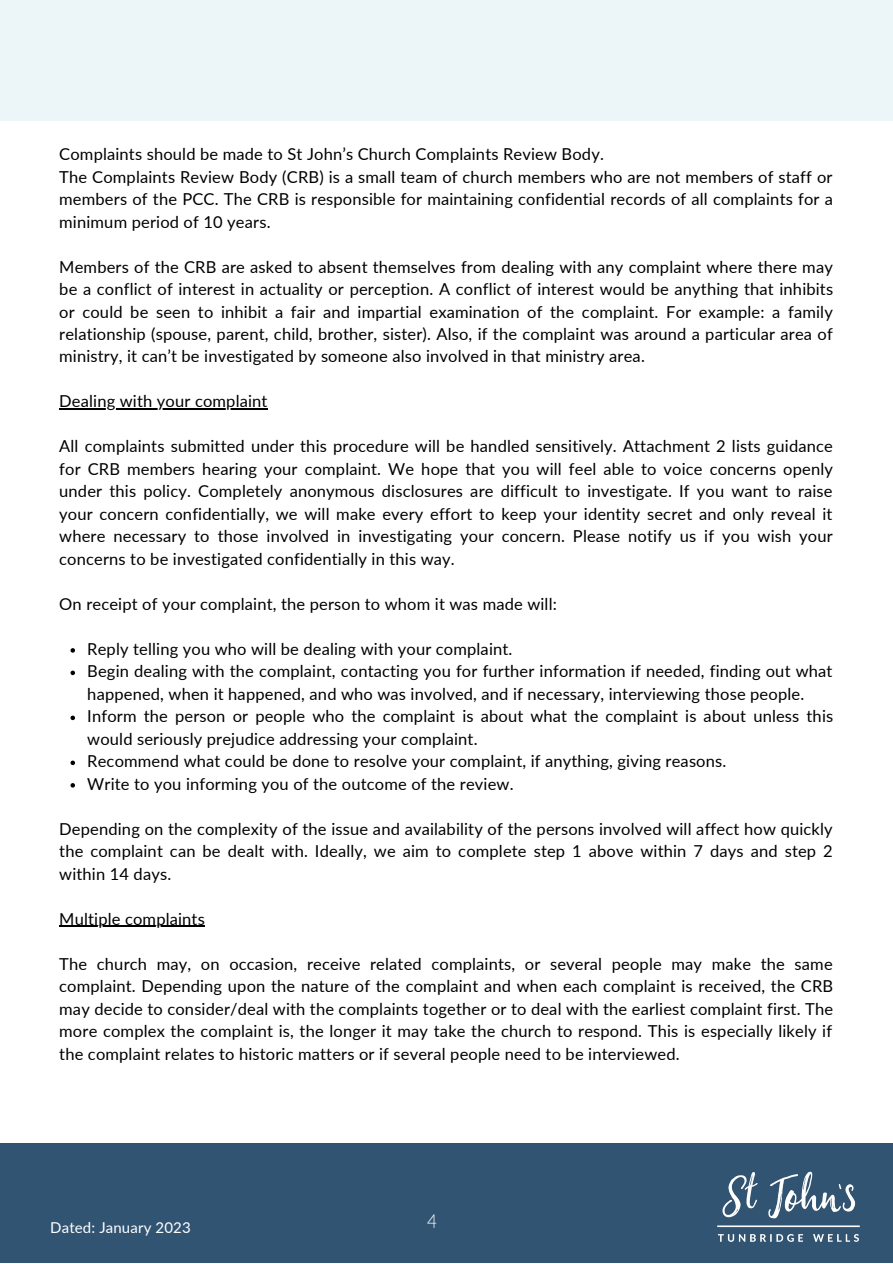
<style>
.page{position:relative;width:893px;height:1264px;background:#fff}
.page>*{position:absolute;margin:0;border:0;box-sizing:border-box;transform-origin:0 0}
.t1{font:300 19.5px "Quicksand";color:#ecf5f7}
.t2{font:16.5px/22.5px "Lato";letter-spacing:.01em;color:#000;text-align:justify}
.t3{font:15px "Lato";letter-spacing:.01em;color:#fff}
</style>
<div class="page">
<div style="left:0;top:0;width:892px;height:120px;background:#ecf5f7"></div>
<div style="left:0;top:1143px;width:892px;height:119px;background:#325473"></div>
<svg style="left:70px;top:648px;width:5px;height:4px"></svg>
<svg style="left:70px;top:670px;width:5px;height:5px"></svg>
<svg style="left:70px;top:715px;width:5px;height:5px"></svg>
<svg style="left:70px;top:760px;width:5px;height:5px"></svg>
<svg style="left:70px;top:783px;width:5px;height:4px"></svg>
<hr style="left:59px;top:408px;width:208px;height:2px;background:#000">
<hr style="left:59px;top:925px;width:146px;height:2px;background:#000">
<img style="left:717px;top:1171px;width:143px;height:71px">
<p class="t2" style="left:59px;top:142px;width:775px;text-align:left">Complaints should be made to St John’s Church Complaints Review Body.<br>The Complaints Review Body (CRB) is a small team of church members who are not members of staff or members of the PCC. The CRB is responsible for maintaining confidential records of all complaints for a minimum period of 10 years.</p>
<p class="t2" style="left:59px;top:255px;width:775px">Members of the CRB are asked to absent themselves from dealing with any complaint where there may be a conflict of interest in actuality or perception. A conflict of interest would be anything that inhibits or could be seen to inhibit a fair and impartial examination of the complaint. For example: a family relationship (spouse, parent, child, brother, sister). Also, if the complaint was around a particular area of ministry, it can’t be investigated by someone also involved in that ministry area.</p>
<p class="t2" style="left:59px;top:390px;width:210px">Dealing with your complaint</p>
<p class="t2" style="left:59px;top:435px;width:775px">All complaints submitted under this procedure will be handled sensitively. Attachment 2 lists guidance for CRB members hearing your complaint. We hope that you will feel able to voice concerns openly under this policy. Completely anonymous disclosures are difficult to investigate. If you want to raise your concern confidentially, we will make every effort to keep your identity secret and only reveal it where necessary to those involved in investigating your concern. Please notify us if you wish your concerns to be investigated confidentially in this way.</p>
<p class="t2" style="left:59px;top:592px;width:499px">On receipt of your complaint, the person to whom it was made will:</p>
<p class="t2" style="left:87px;top:637px;width:747px;text-align:left">Reply telling you who will be dealing with your complaint.<br>Begin dealing with the complaint, contacting you for further information if needed, finding out what happened, when it happened, and who was involved, and if necessary, interviewing those people.<br>Inform the person or people who the complaint is about what the complaint is about unless this would seriously prejudice addressing your complaint.<br>Recommend what could be done to resolve your complaint, if anything, giving reasons.<br>Write to you informing you of the outcome of the review.</p>
<p class="t2" style="left:59px;top:817px;width:775px">Depending on the complexity of the issue and availability of the persons involved will affect how quickly the complaint can be dealt with. Ideally, we aim to complete step 1 above within 7 days and step 2 within 14 days.</p>
<p class="t2" style="left:59px;top:907px;width:147px">Multiple complaints</p>
<p class="t2" style="left:59px;top:952px;width:775px">The church may, on occasion, receive related complaints, or several people may make the same complaint. Depending upon the nature of the complaint and when each complaint is received, the CRB may decide to consider/deal with the complaints together or to deal with the earliest complaint first. The more complex the complaint is, the longer it may take the church to respond. This is especially likely if the complaint relates to historic matters or if several people need to be interviewed.</p>
<p class="t3" style="left:50px;top:1217px;width:142px">Dated: January 2023</p>
<p class="t1" style="left:427px;top:1208px;width:11px">4</p>
</div>
